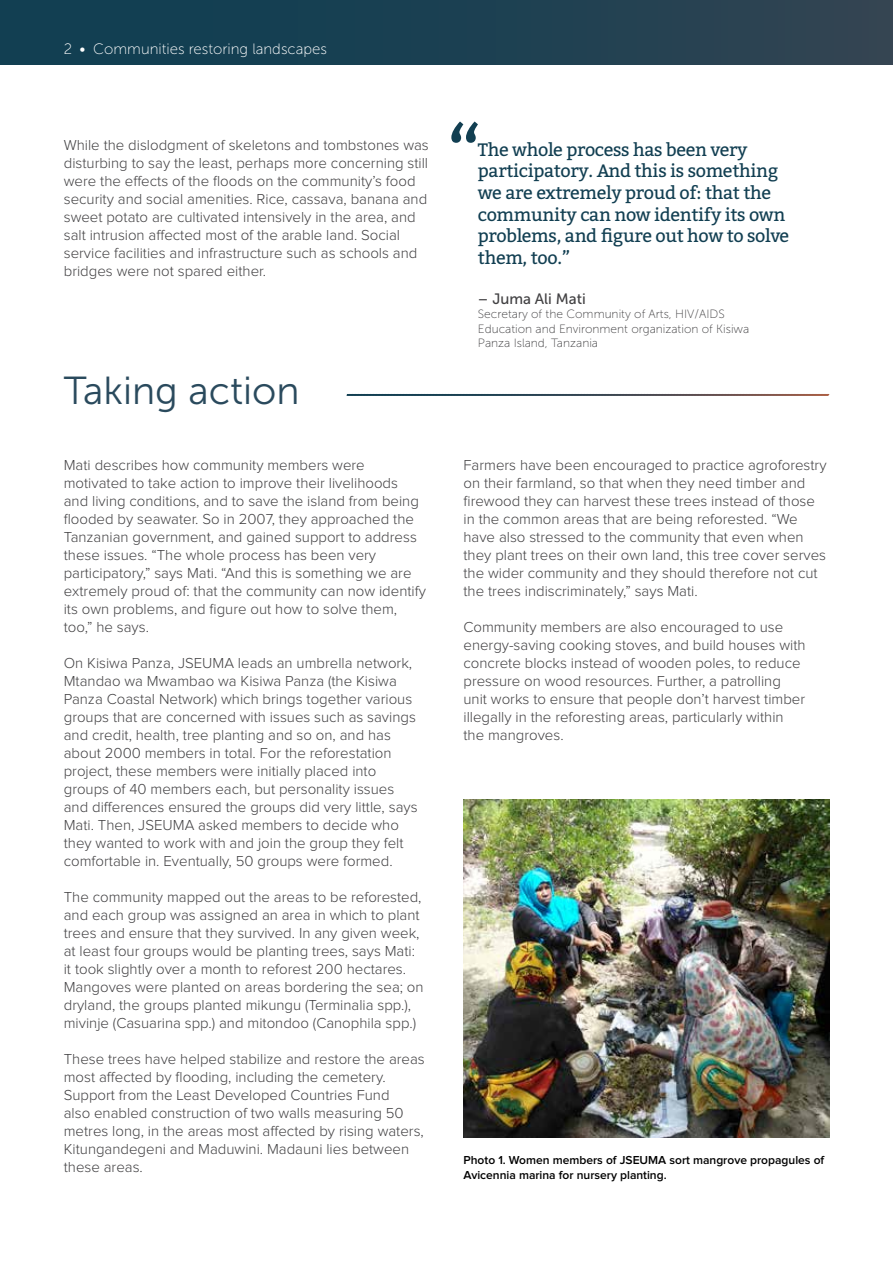
<style>
.page{position:relative;width:893px;height:1263px;background:#fff}
.page>*{position:absolute;margin:0;border:0;box-sizing:border-box;transform-origin:0 0}
.t1{font:75px "Bitter";color:#123f52}
.t2{font:39px "Museo Sans 300";color:#2a4a5d}
.t3{font:18px/21.6px "Bitter";letter-spacing:-.02em;color:#123f52}
.t4{font:300 15px/18px "Proxima Nova";color:#414042}
.t5{font:15px "Museo Sans 100";color:#fff}
.t6{font:15px "Museo Sans 500";color:#414042}
.t7{font:12px/14.4px "Museo Sans 100";color:#414042}
.t8{font:600 12px/14.4px "Proxima Nova";color:#000}
.s1{font-family:"Museo Sans 300"}
</style>
<div class="page">
<div style="left:0;top:0;width:893px;height:64px;background:linear-gradient(to right,#0b3e52,#304452)"></div>
<svg style="left:346px;top:394px;width:483px;height:2px"></svg>
<img style="left:463px;top:799px;width:366px;height:339px">
<p class="t5" style="left:64px;top:41px;width:265px">2 <span class="s1">•</span> Communities restoring landscapes</p>
<h1 class="t1" style="left:446px;top:100px;width:37px">“</h1>
<p class="t4" style="left:64px;top:137px;width:367px">While the dislodgment of skeletons and tombstones was disturbing to say the least, perhaps more concerning still were the effects of the floods on the community’s food security and social amenities. Rice, cassava, banana and sweet potato are cultivated intensively in the area, and salt intrusion affected most of the arable land. Social service facilities and infrastructure such as schools and bridges were not spared either.</p>
<p class="t3" style="left:478px;top:138px;width:313px">The whole process has been very participatory. And this is something we are extremely proud of: that the community can now identify its own problems, and figure out how to solve them, too.”</p>
<h2 class="t2" style="left:64px;top:370px;width:237px">Taking action</h2>
<p class="t4" style="left:64px;top:456px;width:364px">Mati describes how community members were motivated to take action to improve their livelihoods and living conditions, and to save the island from being flooded by seawater. So in 2007, they approached the Tanzanian government, and gained support to address these issues. “The whole process has been very participatory,” says Mati. “And this is something we are extremely proud of: that the community can now identify its own problems, and figure out how to solve them, too,” he says.</p>
<p class="t4" style="left:64px;top:654px;width:355px">On Kisiwa Panza, JSEUMA leads an umbrella network, Mtandao wa Mwambao wa Kisiwa Panza (the Kisiwa Panza Coastal Network) which brings together various groups that are concerned with issues such as savings and credit, health, tree planting and so on, and has about 2000 members in total. For the reforestation project, these members were initially placed into groups of 40 members each, but personality issues and differences ensured the groups did very little, says Mati. Then, JSEUMA asked members to decide who they wanted to work with and join the group they felt comfortable in. Eventually, 50 groups were formed.</p>
<p class="t4" style="left:64px;top:888px;width:361px">The community mapped out the areas to be reforested, and each group was assigned an area in which to plant trees and ensure that they survived. In any given week, at least four groups would be planting trees, says Mati: it took slightly over a month to reforest 200 hectares.<br>Mangoves were planted on areas bordering the sea; on dryland, the groups planted mikungu (Terminalia spp.), mivinje (Casuarina spp.) and mitondoo (Canophila spp.)</p>
<p class="t4" style="left:64px;top:1050px;width:362px">These trees have helped stabilize and restore the areas most affected by flooding, including the cemetery.<br>Support from the Least Developed Countries Fund<br>also enabled construction of two walls measuring 50 metres long, in the areas most affected by rising waters, Kitungandegeni and Maduwini. Madauni lies between these areas.</p>
<p class="t6" style="left:478px;top:291px;width:109px">– Juma Ali Mati</p>
<p class="t7" style="left:478px;top:307px;width:273px">Secretary of the Community of Arts, HIV/AIDS<br>Education and Environment organization of Kisiwa<br>Panza Island, Tanzania</p>
<p class="t4" style="left:463px;top:456px;width:365px">Farmers have been encouraged to practice agroforestry on their farmland, so that when they need timber and firewood they can harvest these trees instead of those in the common areas that are being reforested. “We have also stressed to the community that even when they plant trees on their own land, this tree cover serves the wider community and they should therefore not cut the trees indiscriminately,” says Mati.</p>
<p class="t4" style="left:463px;top:618px;width:344px">Community members are also encouraged to use energy-saving cooking stoves, and build houses with concrete blocks instead of wooden poles, to reduce pressure on wood resources. Further, a patrolling unit works to ensure that people don’t harvest timber illegally in the reforesting areas, particularly within the mangroves.</p>
<p class="t8" style="left:463px;top:1154px;width:362px">Photo 1. Women members of JSEUMA sort mangrove propagules of<br>Avicennia marina for nursery planting.</p>
</div>
